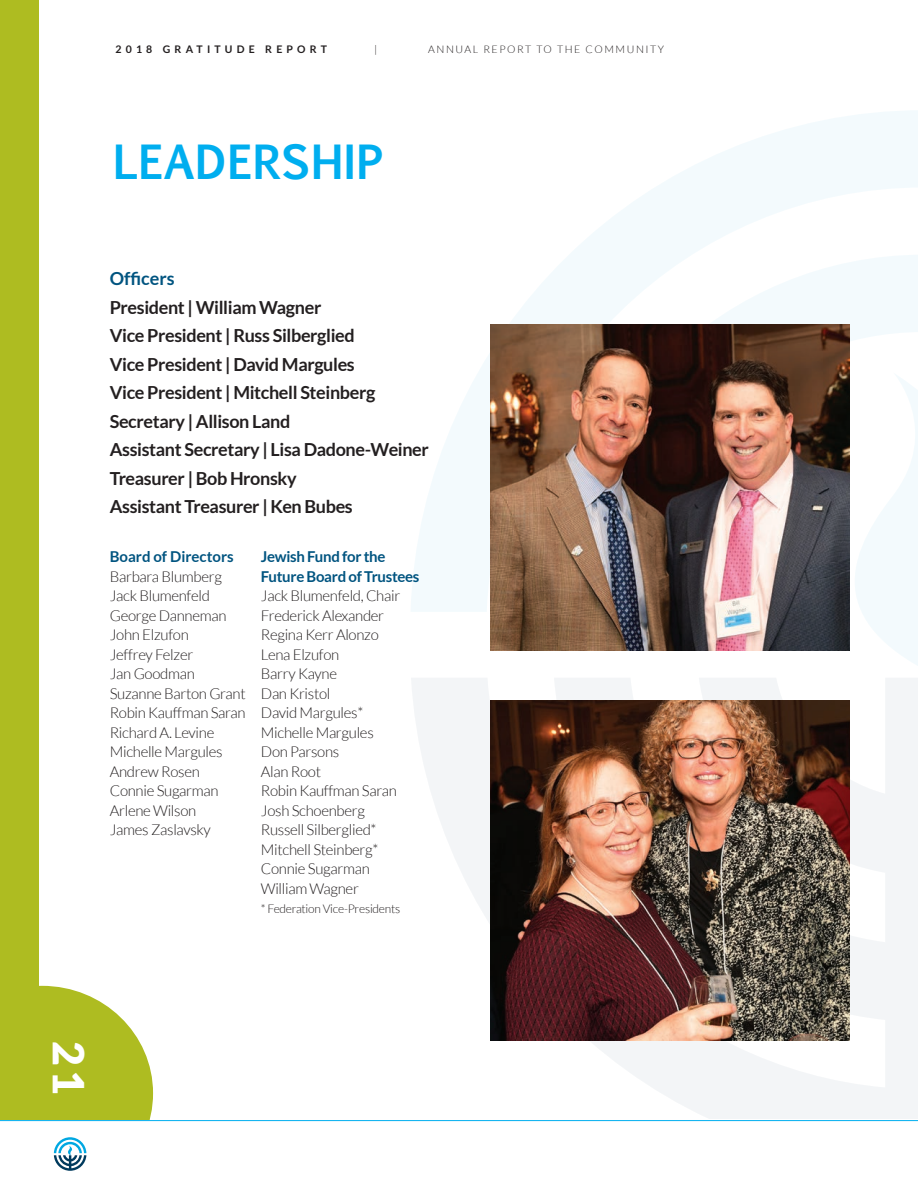
<style>
.page{position:relative;width:918px;height:1188px;background:#fff}
.page>*{position:absolute;margin:0;border:0;box-sizing:border-box;transform-origin:0 0}
.t1{font:700 45px "Euphemia UCAS";color:#00aeef}
.t2{font:900 42.75px "Lato";color:#fff}
.t3{font:700 18px "Lato";letter-spacing:-.02em;color:#231f20}
.t4{font:700 18px "Lato";color:#005480}
.t5{font:300 15px "Lato";letter-spacing:-.02em;color:#231f20}
.t6{font:700 15px "Lato";letter-spacing:-.02em;color:#005480}
.t7{font:700 15px "Lato";color:#005480}
.t8{font:300 12px "Lato";letter-spacing:-.02em;color:#231f20}
.t9{font:300 10.5px "Lato";letter-spacing:.15em;color:#231f20}
.t10{font:700 10.5px "Lato";letter-spacing:.4em;color:#231f20}
</style>
<div class="page">
<svg style="left:411px;top:111px;width:507px;height:501px"></svg>
<svg style="left:553px;top:255px;width:365px;height:117px;fill:#f3fafd"></svg>
<svg style="left:411px;top:678px;width:507px;height:440px;fill:#f6f8f9"></svg>
<svg style="left:830px;top:372px;width:88px;height:307px"></svg>
<div style="left:0;top:0;width:38px;height:1111px;background:#aebc21"></div>
<hr style="left:0;top:1120px;width:918px;height:1px;background:#00aeef">
<img style="left:491px;top:324px;width:359px;height:326px">
<img style="left:491px;top:701px;width:359px;height:340px">
<svg style="left:0;top:986px;width:153px;height:185px"></svg>
<p class="t10" style="left:115px;top:43px;width:213px">2018 GRATITUDE REPORT</p>
<p class="t9" style="left:374px;top:43px;width:5px">|</p>
<p class="t9" style="left:428px;top:43px;width:238px">ANNUAL REPORT TO THE COMMUNITY</p>
<p class="t1" style="left:113px;top:128px;width:272px">LEADERSHIP</p>
<p class="t4" style="left:110px;top:268px;width:66px">Officers</p>
<p class="t3" style="left:110px;top:297px;width:213px">President | William Wagner</p>
<p class="t3" style="left:110px;top:325px;width:246px">Vice President | Russ Silberglied</p>
<p class="t3" style="left:110px;top:354px;width:247px">Vice President | David Margules</p>
<p class="t3" style="left:110px;top:382px;width:267px">Vice President | Mitchell Steinberg</p>
<p class="t3" style="left:110px;top:411px;width:182px">Secretary | Allison Land</p>
<p class="t3" style="left:110px;top:439px;width:321px">Assistant Secretary | Lisa Dadone-Weiner</p>
<p class="t3" style="left:110px;top:468px;width:188px">Treasurer | Bob Hronsky</p>
<p class="t3" style="left:110px;top:496px;width:245px">Assistant Treasurer | Ken Bubes</p>
<p class="t7" style="left:110px;top:548px;width:125px">Board of Directors</p>
<p class="t5" style="left:110px;top:568px;width:114px">Barbara Blumberg</p>
<p class="t5" style="left:110px;top:588px;width:102px">Jack Blumenfeld</p>
<p class="t5" style="left:110px;top:607px;width:118px">George Danneman</p>
<p class="t5" style="left:110px;top:627px;width:81px">John Elzufon</p>
<p class="t5" style="left:110px;top:646px;width:85px">Jeffrey Felzer</p>
<p class="t5" style="left:110px;top:666px;width:87px">Jan Goodman</p>
<p class="t5" style="left:110px;top:685px;width:137px">Suzanne Barton Grant</p>
<p class="t5" style="left:110px;top:705px;width:137px">Robin Kauffman Saran</p>
<p class="t5" style="left:110px;top:724px;width:106px">Richard A. Levine</p>
<p class="t5" style="left:110px;top:744px;width:114px">Michelle Margules</p>
<p class="t5" style="left:110px;top:763px;width:92px">Andrew Rosen</p>
<p class="t5" style="left:110px;top:783px;width:110px">Connie Sugarman</p>
<p class="t5" style="left:110px;top:802px;width:88px">Arlene Wilson</p>
<p class="t5" style="left:110px;top:822px;width:103px">James Zaslavsky</p>
<p class="t6" style="left:261px;top:548px;width:126px">Jewish Fund for the</p>
<p class="t6" style="left:261px;top:568px;width:160px">Future Board of Trustees</p>
<p class="t5" style="left:261px;top:588px;width:141px">Jack Blumenfeld, Chair</p>
<p class="t5" style="left:261px;top:607px;width:125px">Frederick Alexander</p>
<p class="t5" style="left:261px;top:627px;width:119px">Regina Kerr Alonzo</p>
<p class="t5" style="left:261px;top:646px;width:80px">Lena Elzufon</p>
<p class="t5" style="left:261px;top:666px;width:78px">Barry Kayne</p>
<p class="t5" style="left:261px;top:685px;width:71px">Dan Kristol</p>
<p class="t5" style="left:261px;top:705px;width:104px">David Margules*</p>
<p class="t5" style="left:261px;top:724px;width:114px">Michelle Margules</p>
<p class="t5" style="left:261px;top:744px;width:80px">Don Parsons</p>
<p class="t5" style="left:261px;top:763px;width:62px">Alan Root</p>
<p class="t5" style="left:261px;top:783px;width:137px">Robin Kauffman Saran</p>
<p class="t5" style="left:261px;top:802px;width:106px">Josh Schoenberg</p>
<p class="t5" style="left:261px;top:822px;width:117px">Russell Silberglied*</p>
<p class="t5" style="left:261px;top:841px;width:119px">Mitchell Steinberg*</p>
<p class="t5" style="left:261px;top:861px;width:110px">Connie Sugarman</p>
<p class="t5" style="left:261px;top:880px;width:100px">William Wagner</p>
<p class="t8" style="left:261px;top:903px;width:141px">* Federation Vice-Presidents</p>
<p class="t2" style="left:94px;top:1041px;width:55px;rotate:90deg">21</p>
</div>
